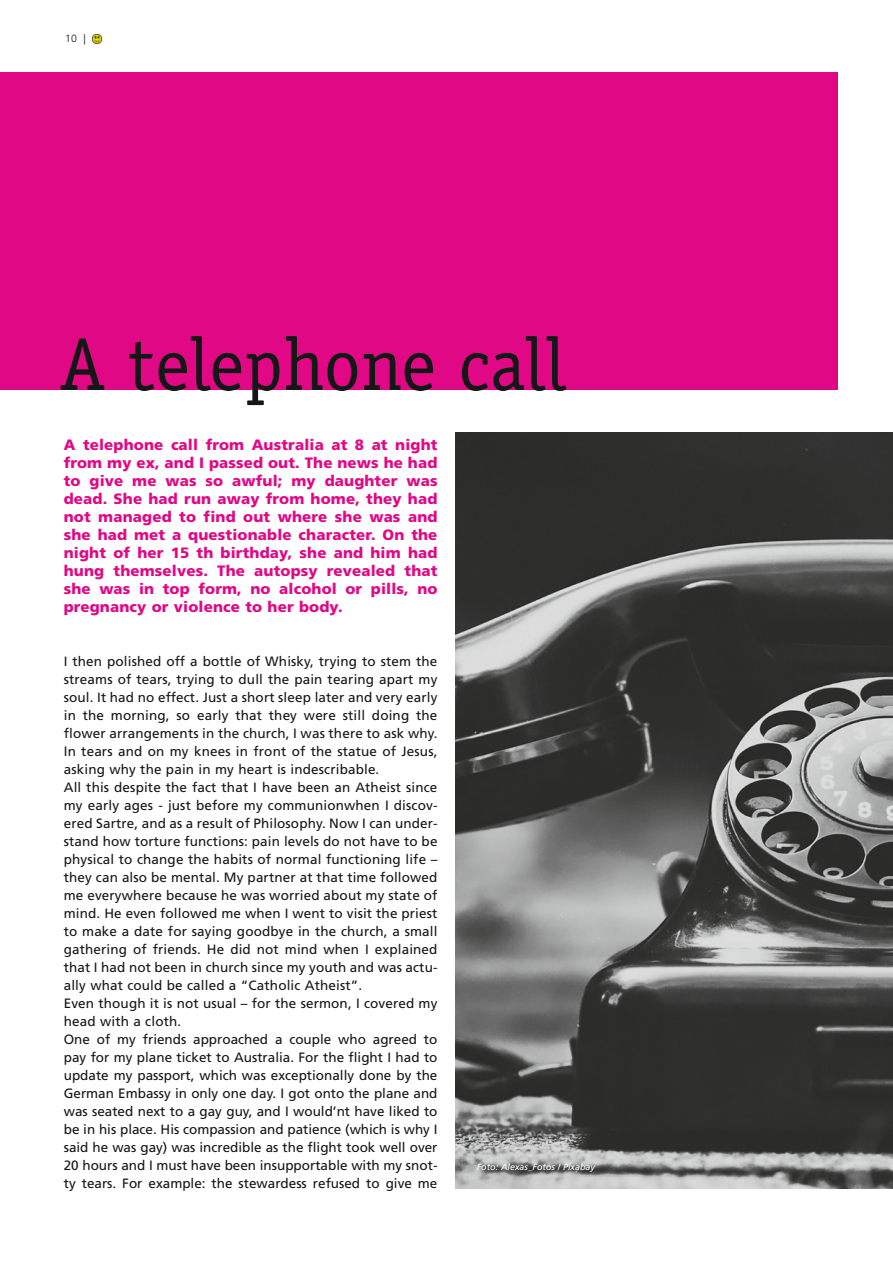
<style>
.page{position:relative;width:893px;height:1263px;background:#fff}
.page>*{position:absolute;margin:0;border:0;box-sizing:border-box;transform-origin:0 0}
.t1{font:75px "Officina Serif Std";color:#151616}
.t2{font:900 15px/18px "Frutiger LT Std";letter-spacing:.01em;color:#e10886;text-align:justify}
.t3{font:13.5px/18px "Frutiger LT Std";letter-spacing:.01em;color:#151616;text-align:justify}
.t4{font:300 10.5px "Frutiger LT Std";color:#151616}
.t5{font:italic 9px "Frutiger LT Std";color:#fff}
</style>
<div class="page">
<div style="left:0;top:72px;width:838px;height:318px;background:#e10886"></div>
<img style="left:455px;top:432px;width:438px;height:756px">
<svg style="left:92px;top:34px;width:10px;height:10px"></svg>
<p class="t4" style="left:65px;top:33px;width:22px">10 |</p>
<p class="t1" style="left:60px;top:321px;width:509px">A telephone call</p>
<p class="t2" style="left:64px;top:436px;width:375px">A telephone call from Australia at 8 at night from my ex, and I passed out. The news he had to give me was so awful; my daughter was dead. She had run away from home, they had not managed to find out where she was and she had met a questionable character. On the night of her 15 th birthday, she and him had hung themselves. The autopsy revealed that she was in top form, no alcohol or pills, no pregnancy or violence to her body.</p>
<p class="t3" style="left:64px;top:652px;width:375px">I then polished off a bottle of Whisky, trying to stem the streams of tears, trying to dull the pain tearing apart my soul. It had no effect. Just a short sleep later and very early in the morning, so early that they were still doing the flower arrangements in the church, I was there to ask why.<br>In tears and on my knees in front of the statue of Jesus, asking why the pain in my heart is indescribable.</p>
<p class="t3" style="left:64px;top:778px;width:375px">All this despite the fact that I have been an Atheist since my early ages - just before my communionwhen I discov&shy;ered Sartre, and as a result of Philosophy. Now I can under&shy;stand how torture functions: pain levels do not have to be physical to change the habits of normal functioning life – they can also be mental. My partner at that time followed me everywhere because he was worried about my state of mind. He even followed me when I went to visit the priest to make a date for saying goodbye in the church, a small gathering of friends. He did not mind when I explained that I had not been in church since my youth and was actu&shy;ally what could be called a “Catholic Atheist”.</p>
<p class="t3" style="left:64px;top:994px;width:375px">Even though it is not usual – for the sermon, I covered my head with a cloth.</p>
<p class="t3" style="left:64px;top:1030px;width:375px">One of my friends approached a couple who agreed to pay for my plane ticket to Australia. For the flight I had to update my passport, which was exceptionally done by the German Embassy in only one day. I got onto the plane and was seated next to a gay guy, and I would’nt have liked to be in his place. His compassion and patience (which is why I said he was gay) was incredible as the flight took well over 20 hours and I must have been insupportable with my snot&shy;ty tears. For example: the stewardess refused to give me</p>
<p class="t5" style="left:477px;top:1162px;width:120px">Foto: Alexas_Fotos / Pixabay</p>
</div>
